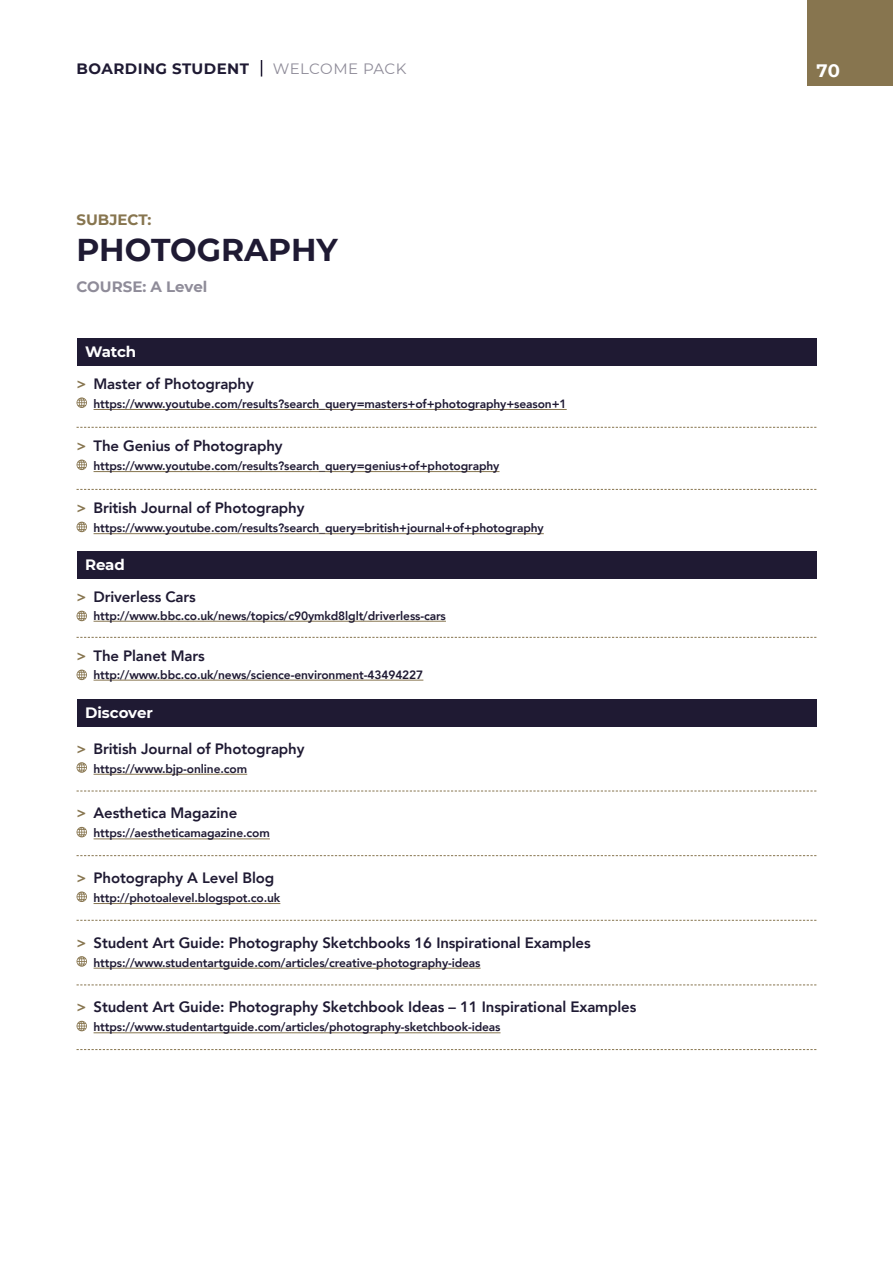
<style>
.page{position:relative;width:893px;height:1263px;background:#fff}
.page>*{position:absolute;margin:0;border:0;box-sizing:border-box;transform-origin:0 0}
.t1{font:700 31.5px "Montserrat";color:#1f1a33}
.t2{font:700 18px "Montserrat";color:#fff}
.t3{font:800 15px "Avenir";letter-spacing:-.01em;color:#1f1a33}
.t4{font:700 15px "Montserrat";color:#fff}
.t5{font:700 15px "Montserrat";letter-spacing:.03em;color:#1f1a33}
.t6{font:700 15px "Montserrat";color:#8f8c99}
.t7{font:15px "Montserrat";letter-spacing:.02em;color:#8f8c99}
.t8{font:700 15px "Montserrat";color:#87754f}
.t9{font:800 12px "Avenir";letter-spacing:-.01em;color:#1f1a33}
.s1{color:#87754f}
</style>
<div class="page">
<div style="left:808px;top:0;width:85px;height:85px;background:#87754f"></div>
<svg style="left:261px;top:60px;width:1px;height:17px"></svg>
<hr style="left:94px;top:409px;width:473px;height:1px;background:#87754f">
<hr style="left:94px;top:471px;width:405px;height:1px;background:#87754f">
<hr style="left:94px;top:533px;width:450px;height:1px;background:#87754f">
<hr style="left:94px;top:621px;width:352px;height:1px;background:#87754f">
<hr style="left:94px;top:680px;width:329px;height:1px;background:#87754f">
<hr style="left:94px;top:774px;width:153px;height:1px;background:#87754f">
<hr style="left:94px;top:838px;width:176px;height:1px;background:#87754f">
<hr style="left:94px;top:903px;width:186px;height:1px;background:#87754f">
<hr style="left:94px;top:968px;width:387px;height:1px;background:#87754f">
<hr style="left:94px;top:1032px;width:407px;height:1px;background:#87754f">
<div style="left:77px;top:338px;width:739px;height:28px;background:#1f1a33"></div>
<svg style="left:77px;top:397px;width:10px;height:11px"></svg>
<svg style="left:77px;top:427px;width:739px;height:1px"></svg>
<svg style="left:77px;top:460px;width:10px;height:10px"></svg>
<svg style="left:77px;top:489px;width:739px;height:1px"></svg>
<svg style="left:77px;top:522px;width:10px;height:10px"></svg>
<div style="left:77px;top:551px;width:739px;height:28px;background:#1f1a33"></div>
<svg style="left:77px;top:611px;width:10px;height:10px"></svg>
<svg style="left:77px;top:637px;width:739px;height:1px"></svg>
<svg style="left:77px;top:670px;width:10px;height:10px"></svg>
<div style="left:77px;top:699px;width:739px;height:28px;background:#1f1a33"></div>
<svg style="left:77px;top:762px;width:10px;height:11px"></svg>
<svg style="left:77px;top:791px;width:739px;height:1px"></svg>
<svg style="left:77px;top:827px;width:10px;height:10px"></svg>
<svg style="left:77px;top:855px;width:739px;height:1px"></svg>
<svg style="left:77px;top:891px;width:10px;height:11px"></svg>
<svg style="left:77px;top:920px;width:739px;height:1px"></svg>
<svg style="left:77px;top:956px;width:10px;height:11px"></svg>
<svg style="left:77px;top:984px;width:739px;height:1px"></svg>
<svg style="left:77px;top:1021px;width:10px;height:10px"></svg>
<svg style="left:77px;top:1049px;width:739px;height:1px"></svg>
<p class="t5" style="left:77px;top:57px;width:174px">BOARDING STUDENT</p>
<p class="t7" style="left:273px;top:58px;width:135px">WELCOME PACK</p>
<h2 class="t2" style="left:816px;top:57px;width:25px">70</h2>
<p class="t8" style="left:77px;top:209px;width:76px">SUBJECT:</p>
<h1 class="t1" style="left:77px;top:227px;width:263px">PHOTOGRAPHY</h1>
<p class="t6" style="left:77px;top:276px;width:132px">COURSE: A Level</p>
<p class="t4" style="left:85px;top:341px;width:53px">Watch</p>
<p class="t3" style="left:77px;top:372px;width:179px"><span class="s1">&gt;</span> Master of Photography</p>
<p class="t9" style="left:94px;top:394px;width:475px">https://www.youtube.com/results?search_query=masters+of+photography+season+1</p>
<p class="t3" style="left:77px;top:434px;width:208px"><span class="s1">&gt;</span> The Genius of Photography</p>
<p class="t9" style="left:94px;top:457px;width:407px">https://www.youtube.com/results?search_query=genius+of+photography</p>
<p class="t3" style="left:77px;top:496px;width:229px"><span class="s1">&gt;</span> British Journal of Photography</p>
<p class="t9" style="left:94px;top:519px;width:452px">https://www.youtube.com/results?search_query=british+journal+of+photography</p>
<p class="t4" style="left:85px;top:554px;width:41px">Read</p>
<p class="t3" style="left:77px;top:585px;width:121px"><span class="s1">&gt;</span> Driverless Cars</p>
<p class="t9" style="left:94px;top:606px;width:354px">http://www.bbc.co.uk/news/topics/c90ymkd8lglt/driverless-cars</p>
<p class="t3" style="left:77px;top:644px;width:130px"><span class="s1">&gt;</span> The Planet Mars</p>
<p class="t9" style="left:94px;top:665px;width:331px">http://www.bbc.co.uk/news/science-environment-43494227</p>
<p class="t4" style="left:85px;top:702px;width:69px">Discover</p>
<p class="t3" style="left:77px;top:737px;width:229px"><span class="s1">&gt;</span> British Journal of Photography</p>
<p class="t9" style="left:94px;top:759px;width:155px">https://www.bjp-online.com</p>
<p class="t3" style="left:77px;top:801px;width:162px"><span class="s1">&gt;</span> Aesthetica Magazine</p>
<p class="t9" style="left:94px;top:824px;width:178px">https://aestheticamagazine.com</p>
<p class="t3" style="left:77px;top:866px;width:199px"><span class="s1">&gt;</span> Photography A Level Blog</p>
<p class="t9" style="left:94px;top:888px;width:188px">http://photoalevel.blogspot.co.uk</p>
<p class="t3" style="left:77px;top:931px;width:516px"><span class="s1">&gt;</span> Student Art Guide: Photography Sketchbooks 16 Inspirational Examples</p>
<p class="t9" style="left:94px;top:953px;width:389px">https://www.studentartguide.com/articles/creative-photography-ideas</p>
<p class="t3" style="left:77px;top:995px;width:561px"><span class="s1">&gt;</span> Student Art Guide: Photography Sketchbook Ideas – 11 Inspirational Examples</p>
<p class="t9" style="left:94px;top:1018px;width:408px">https://www.studentartguide.com/articles/photography-sketchbook-ideas</p>
</div>
